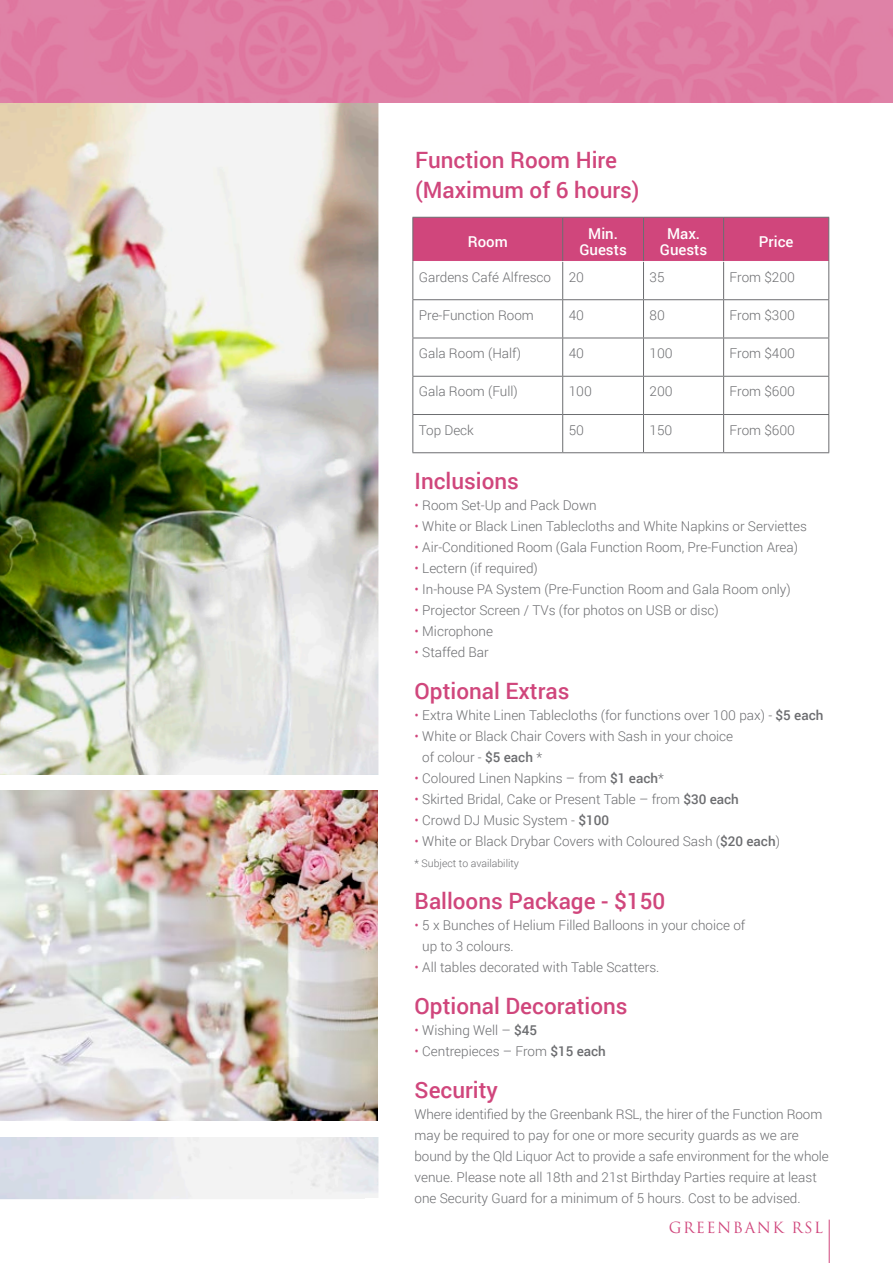
<style>
.page{position:relative;width:893px;height:1263px;background:#fff}
.page>*{position:absolute;margin:0;border:0;box-sizing:border-box;transform-origin:0 0}
.t1{font:500 22.5px "Roboto";color:#d0467c}
.t2{font:500 15px/16.5px "Roboto";color:#fff;text-align:center}
.t3{font:15px "Trajan Pro";letter-spacing:.1em;color:#d0467c}
.t4{font:300 13.5px/21px "Roboto";color:#6c6d70}
.t5{font:300 10.5px "Roboto";color:#6c6d70}
.s1{color:#d0467c}
.s2{font-weight:500}
</style>
<div class="page">
<img style="left:0;top:102px;width:378px;height:1097px">
<hr style="left:829px;top:1219px;width:1px;height:44px;background:#d0467c">
<div style="left:0;top:775px;width:394px;height:362px;background:#fff"></div>
<img style="left:0;top:791px;width:377px;height:330px">
<div style="left:413px;top:218px;width:415px;height:43px;background:#d0467c"></div>
<hr style="left:562px;top:218px;width:1px;height:43px;background:#6c6d70">
<hr style="left:643px;top:218px;width:1px;height:43px;background:#6c6d70">
<hr style="left:723px;top:218px;width:1px;height:43px;background:#6c6d70">
<hr style="left:562px;top:262px;width:1px;height:37px;background:#6c6d70">
<hr style="left:643px;top:262px;width:1px;height:37px;background:#6c6d70">
<hr style="left:723px;top:262px;width:1px;height:37px;background:#6c6d70">
<hr style="left:412px;top:299px;width:151px;height:1px;background:#6c6d70">
<hr style="left:563px;top:299px;width:80px;height:1px;background:#6c6d70">
<hr style="left:562px;top:300px;width:1px;height:38px;background:#6c6d70">
<hr style="left:643px;top:299px;width:81px;height:1px;background:#6c6d70">
<hr style="left:643px;top:300px;width:1px;height:38px;background:#6c6d70">
<hr style="left:724px;top:299px;width:105px;height:1px;background:#6c6d70">
<hr style="left:723px;top:300px;width:1px;height:38px;background:#6c6d70">
<hr style="left:412px;top:338px;width:151px;height:1px;background:#6c6d70">
<hr style="left:563px;top:338px;width:80px;height:1px;background:#6c6d70">
<hr style="left:562px;top:338px;width:1px;height:38px;background:#6c6d70">
<hr style="left:643px;top:338px;width:81px;height:1px;background:#6c6d70">
<hr style="left:643px;top:338px;width:1px;height:38px;background:#6c6d70">
<hr style="left:724px;top:338px;width:105px;height:1px;background:#6c6d70">
<hr style="left:723px;top:338px;width:1px;height:38px;background:#6c6d70">
<hr style="left:412px;top:376px;width:151px;height:1px;background:#6c6d70">
<hr style="left:563px;top:376px;width:80px;height:1px;background:#6c6d70">
<hr style="left:562px;top:377px;width:1px;height:37px;background:#6c6d70">
<hr style="left:643px;top:376px;width:81px;height:1px;background:#6c6d70">
<hr style="left:643px;top:377px;width:1px;height:37px;background:#6c6d70">
<hr style="left:724px;top:376px;width:105px;height:1px;background:#6c6d70">
<hr style="left:723px;top:377px;width:1px;height:37px;background:#6c6d70">
<hr style="left:412px;top:414px;width:151px;height:1px;background:#6c6d70">
<hr style="left:563px;top:414px;width:80px;height:1px;background:#6c6d70">
<hr style="left:562px;top:415px;width:1px;height:37px;background:#6c6d70">
<hr style="left:643px;top:414px;width:81px;height:1px;background:#6c6d70">
<hr style="left:643px;top:415px;width:1px;height:37px;background:#6c6d70">
<hr style="left:724px;top:414px;width:105px;height:1px;background:#6c6d70">
<hr style="left:723px;top:415px;width:1px;height:37px;background:#6c6d70">
<hr style="left:412px;top:217px;width:151px;height:1px;background:#6c6d70">
<hr style="left:412px;top:218px;width:1px;height:43px;background:#6c6d70">
<hr style="left:563px;top:217px;width:80px;height:1px;background:#6c6d70">
<hr style="left:643px;top:217px;width:81px;height:1px;background:#6c6d70">
<hr style="left:724px;top:217px;width:105px;height:1px;background:#6c6d70">
<hr style="left:828px;top:218px;width:1px;height:43px;background:#6c6d70">
<hr style="left:412px;top:261px;width:1px;height:38px;background:#6c6d70">
<hr style="left:828px;top:261px;width:1px;height:38px;background:#6c6d70">
<hr style="left:412px;top:300px;width:1px;height:38px;background:#6c6d70">
<hr style="left:828px;top:300px;width:1px;height:38px;background:#6c6d70">
<hr style="left:412px;top:338px;width:1px;height:38px;background:#6c6d70">
<hr style="left:828px;top:338px;width:1px;height:38px;background:#6c6d70">
<hr style="left:412px;top:377px;width:1px;height:37px;background:#6c6d70">
<hr style="left:828px;top:377px;width:1px;height:37px;background:#6c6d70">
<hr style="left:412px;top:415px;width:1px;height:37px;background:#6c6d70">
<hr style="left:828px;top:415px;width:1px;height:37px;background:#6c6d70">
<hr style="left:412px;top:452px;width:151px;height:1px;background:#6c6d70">
<hr style="left:563px;top:452px;width:80px;height:1px;background:#6c6d70">
<hr style="left:643px;top:452px;width:81px;height:1px;background:#6c6d70">
<hr style="left:724px;top:452px;width:105px;height:1px;background:#6c6d70">
<p class="t1" style="left:415px;top:144px;width:203px">Function Room Hire</p>
<p class="t1" style="left:415px;top:174px;width:226px">(Maximum of 6 hours)</p>
<p class="t2" style="left:468px;top:233px;width:41px">Room</p>
<p class="t2" style="left:579px;top:225px;width:49px">Min.<br>Guests</p>
<p class="t2" style="left:660px;top:225px;width:49px">Max.<br>Guests</p>
<p class="t2" style="left:759px;top:233px;width:36px">Price</p>
<p class="t4" style="left:419px;top:266px;width:134px">Gardens Café Alfresco</p>
<p class="t4" style="left:569px;top:266px;width:17px">20</p>
<p class="t4" style="left:649px;top:266px;width:16px">35</p>
<p class="t4" style="left:730px;top:266px;width:67px">From $200</p>
<p class="t4" style="left:419px;top:304px;width:117px">Pre-Function Room</p>
<p class="t4" style="left:569px;top:304px;width:17px">40</p>
<p class="t4" style="left:649px;top:304px;width:17px">80</p>
<p class="t4" style="left:730px;top:304px;width:67px">From $300</p>
<p class="t4" style="left:419px;top:342px;width:104px">Gala Room (Half)</p>
<p class="t4" style="left:569px;top:342px;width:17px">40</p>
<p class="t4" style="left:649px;top:342px;width:25px">100</p>
<p class="t4" style="left:730px;top:342px;width:67px">From $400</p>
<p class="t4" style="left:419px;top:381px;width:101px">Gala Room (Full)</p>
<p class="t4" style="left:569px;top:381px;width:25px">100</p>
<p class="t4" style="left:649px;top:381px;width:25px">200</p>
<p class="t4" style="left:730px;top:381px;width:67px">From $600</p>
<p class="t4" style="left:419px;top:419px;width:57px">Top Deck</p>
<p class="t4" style="left:569px;top:419px;width:17px">50</p>
<p class="t4" style="left:649px;top:419px;width:24px">150</p>
<p class="t4" style="left:730px;top:419px;width:67px">From $600</p>
<p class="t1" style="left:415px;top:465px;width:106px">Inclusions</p>
<p class="t4" style="left:415px;top:494px;width:184px"><span class="s1">•</span> Room Set-Up and Pack Down</p>
<p class="t4" style="left:415px;top:515px;width:394px"><span class="s1">•</span> White or Black Linen Tablecloths and White Napkins or Serviettes</p>
<p class="t4" style="left:415px;top:536px;width:385px"><span class="s1">•</span> Air-Conditioned Room (Gala Function Room, Pre-Function Area)</p>
<p class="t4" style="left:415px;top:557px;width:125px"><span class="s1">•</span> Lectern (if required)</p>
<p class="t4" style="left:415px;top:578px;width:378px"><span class="s1">•</span> In-house PA System (Pre-Function Room and Gala Room only)</p>
<p class="t4" style="left:415px;top:599px;width:306px"><span class="s1">•</span> Projector Screen / TVs (for photos on USB or disc)</p>
<p class="t4" style="left:415px;top:620px;width:80px"><span class="s1">•</span> Microphone</p>
<p class="t4" style="left:415px;top:641px;width:76px"><span class="s1">•</span> Staffed Bar</p>
<p class="t1" style="left:415px;top:675px;width:156px">Optional Extras</p>
<p class="t4" style="left:415px;top:704px;width:410px"><span class="s1">•</span> Extra White Linen Tablecloths (for functions over 100 pax) - <span class="s2">$5 each</span></p>
<p class="t4" style="left:422px;top:725px;width:312px;text-indent:-8px"><span class="s1">•</span> White or Black Chair Covers with Sash in your choice of colour - <span class="s2">$5 each</span> *</p>
<p class="t4" style="left:415px;top:767px;width:251px"><span class="s1">•</span> Coloured Linen Napkins – from <span class="s2">$1 each</span>*</p>
<p class="t4" style="left:415px;top:788px;width:326px"><span class="s1">•</span> Skirted Bridal, Cake or Present Table – from <span class="s2">$30 each</span></p>
<p class="t4" style="left:415px;top:809px;width:196px"><span class="s1">•</span> Crowd DJ Music System - <span class="s2">$100</span></p>
<p class="t4" style="left:415px;top:830px;width:367px"><span class="s1">•</span> White or Black Drybar Covers with Coloured Sash (<span class="s2">$20 each</span>)</p>
<p class="t5" style="left:415px;top:855px;width:106px">* Subject to availability</p>
<p class="t1" style="left:415px;top:885px;width:252px">Balloons Package - $150</p>
<p class="t4" style="left:422px;top:914px;width:325px;text-indent:-8px"><span class="s1">•</span> 5 x Bunches of Helium Filled Balloons in your choice of up to 3 colours.</p>
<p class="t4" style="left:415px;top:956px;width:246px"><span class="s1">•</span> All tables decorated with Table Scatters.</p>
<p class="t1" style="left:415px;top:990px;width:214px">Optional Decorations</p>
<p class="t4" style="left:415px;top:1019px;width:124px"><span class="s1">•</span> Wishing Well – <span class="s2">$45</span></p>
<p class="t4" style="left:415px;top:1040px;width:193px"><span class="s1">•</span> Centrepieces – From <span class="s2">$15 each</span></p>
<p class="t1" style="left:415px;top:1074px;width:85px">Security</p>
<p class="t4" style="left:415px;top:1103px;width:416px">Where identified by the Greenbank RSL, the hirer of the Function Room may be required to pay for one or more security guards as we are bound by the Qld Liquor Act to provide a safe environment for the whole venue. Please note all 18th and 21st Birthday Parties require at least one Security Guard for a minimum of 5 hours. Cost to be advised.</p>
<p class="t3" style="left:669px;top:1218px;width:156px">GREENBANK RSL</p>
</div>
